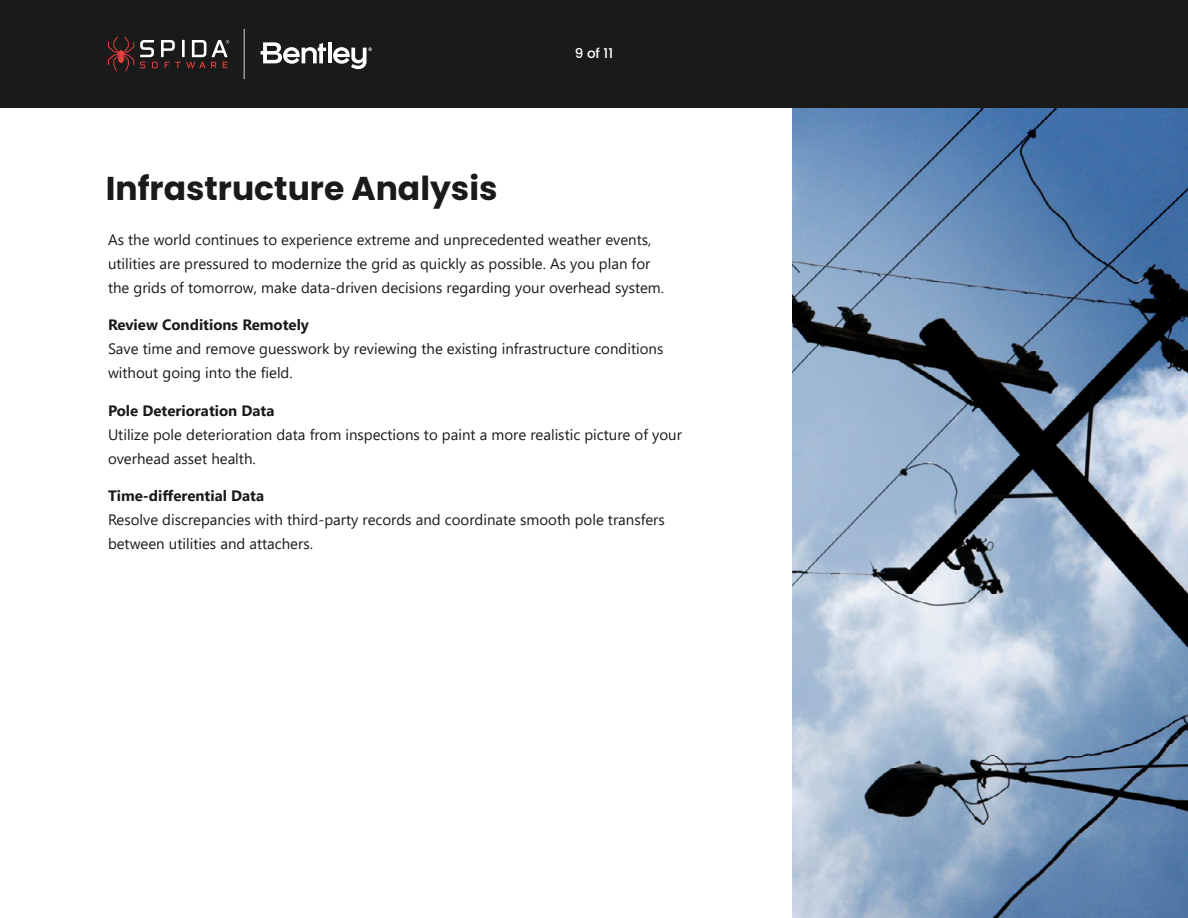
<style>
.page{position:relative;width:1188px;height:918px;background:#fff}
.page>*{position:absolute;margin:0;border:0;box-sizing:border-box;transform-origin:0 0}
.t1{font:700 33px "Poppins";color:#1a1a1a}
.t2{font:15px/24px "Segoe UI";color:#1a1a1a}
.t3{font:700 15px "Segoe UI";color:#1a1a1a}
.t4{font:500 13.5px "Poppins";color:#fff}
</style>
<div class="page">
<div style="left:0;top:0;width:1188px;height:108px;background:#1a1a1a"></div>
<hr style="left:244px;top:29px;width:1px;height:50px;background:#d1d3d4">
<svg style="left:261px;top:42px;width:65px;height:22px"></svg>
<hr style="left:328px;top:42px;width:3px;height:21px;background:#fff">
<svg style="left:333px;top:47px;width:39px;height:22px"></svg>
<svg style="left:108px;top:37px;width:26px;height:34px"></svg>
<svg style="left:140px;top:40px;width:89px;height:28px"></svg>
<img style="left:792px;top:108px;width:396px;height:810px">
<p class="t4" style="left:575px;top:46px;width:40px">9 of 11</p>
<h1 class="t1" style="left:106px;top:169px;width:393px">Infrastructure Analysis</h1>
<p class="t2" style="left:108px;top:226px;width:558px">As the world continues to experience extreme and unprecedented weather events, utilities are pressured to modernize the grid as quickly as possible. As you plan for the grids of tomorrow, make data-driven decisions regarding your overhead system.</p>
<p class="t3" style="left:108px;top:311px;width:203px">Review Conditions Remotely</p>
<p class="t2" style="left:108px;top:335px;width:557px">Save time and remove guesswork by reviewing the existing infrastructure conditions without going into the field.</p>
<p class="t3" style="left:108px;top:396px;width:168px">Pole Deterioration Data</p>
<p class="t2" style="left:108px;top:421px;width:575px">Utilize pole deterioration data from inspections to paint a more realistic picture of your overhead asset health.</p>
<p class="t3" style="left:108px;top:482px;width:158px">Time-differential Data</p>
<p class="t2" style="left:108px;top:506px;width:558px">Resolve discrepancies with third-party records and coordinate smooth pole transfers between utilities and attachers.</p>
</div>
